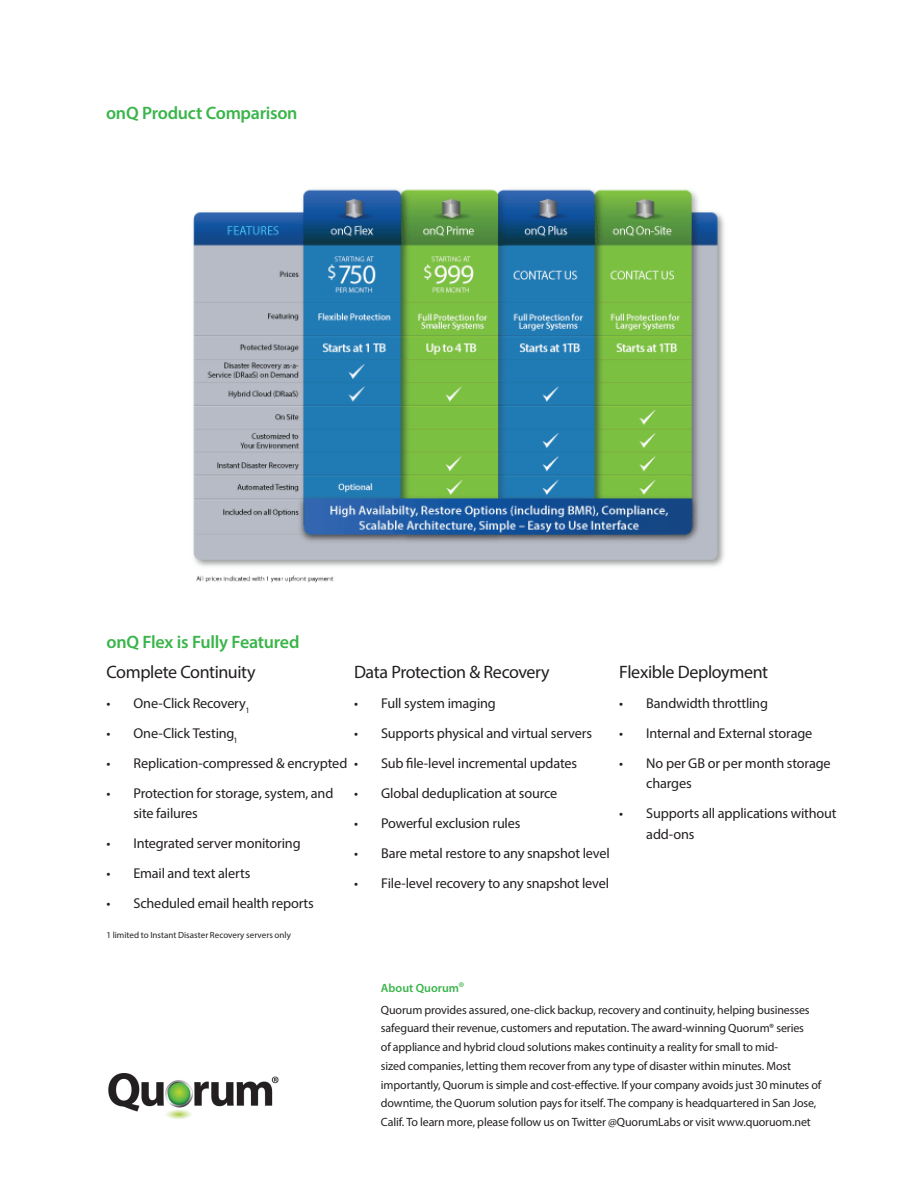
<style>
.page{position:relative;width:918px;height:1188px;background:#fff}
.page>*{position:absolute;margin:0;border:0;box-sizing:border-box;transform-origin:0 0}
.t1{font:18px "Myriad Pro";letter-spacing:-.02em;color:#231f20}
.t2{font:600 18px "Myriad Pro";letter-spacing:-.015em;color:#3ab54a}
.t3{font:14.25px/20.2px "Myriad Pro";letter-spacing:-.015em;color:#231f20}
.t4{font:12px/18.8px "Myriad Pro";letter-spacing:-.01em;color:#231f20}
.t5{font:9px "Myriad Pro";letter-spacing:.005em;color:#231f20}
.s1{font-weight:600;color:#3ab54a}
.s2{font-size:14.25px;color:#3eb649}
</style>
<div class="page">
<img style="left:193px;top:189px;width:531px;height:394px">
<img style="left:108px;top:1073px;width:171px;height:46px">
<h1 class="t2" style="left:106px;top:101px;width:193px">onQ Product Comparison</h1>
<h1 class="t2" style="left:107px;top:631px;width:194px">onQ Flex is Fully Featured</h1>
<h1 class="t1" style="left:107px;top:661px;width:151px">Complete Continuity</h1>
<p class="t3" style="left:107px;top:693px;width:145px">• One-Click Recovery<sub>1</sub></p>
<p class="t3" style="left:107px;top:723px;width:133px">• One-Click Testing<sub>1</sub></p>
<p class="t3" style="left:107px;top:753px;width:242px">• Replication-compressed &amp; encrypted</p>
<p class="t3" style="left:134px;top:783px;width:201px;text-indent:-27px">• Protection for storage, system, and site failures</p>
<p class="t3" style="left:107px;top:833px;width:196px">• Integrated server monitoring</p>
<p class="t3" style="left:107px;top:863px;width:145px">• Email and text alerts</p>
<p class="t3" style="left:107px;top:893px;width:209px">• Scheduled email health reports</p>
<p class="t5" style="left:107px;top:930px;width:186px">1 limited to Instant Disaster Recovery servers only</p>
<h1 class="t1" style="left:354px;top:661px;width:197px">Data Protection &amp; Recovery</h1>
<p class="t3" style="left:354px;top:693px;width:143px">• Full system imaging</p>
<p class="t3" style="left:354px;top:723px;width:239px">• Supports physical and virtual servers</p>
<p class="t3" style="left:354px;top:753px;width:224px">• Sub file-level incremental updates</p>
<p class="t3" style="left:354px;top:783px;width:205px">• Global deduplication at source</p>
<p class="t3" style="left:354px;top:813px;width:168px">• Powerful exclusion rules</p>
<p class="t3" style="left:354px;top:843px;width:257px">• Bare metal restore to any snapshot level</p>
<p class="t3" style="left:354px;top:873px;width:256px">• File-level recovery to any snapshot level</p>
<h1 class="t1" style="left:619px;top:661px;width:150px">Flexible Deployment</h1>
<p class="t3" style="left:619px;top:693px;width:150px">• Bandwidth throttling</p>
<p class="t3" style="left:619px;top:723px;width:195px">• Internal and External storage</p>
<p class="t3" style="left:646px;top:753px;width:186px;text-indent:-27px">• No per GB or per month storage charges</p>
<p class="t3" style="left:646px;top:803px;width:192px;text-indent:-27px">• Supports all applications without add-ons</p>
<p class="t4" style="left:381px;top:977px;width:430px;line-height:21.8px"><span class="s1">About Quorum</span><span class="s2">®<br></span>Quorum provides assured, one-click backup, recovery and continuity, helping businesses</p>
<p class="t4" style="left:381px;top:1019px;width:442px">safeguard their revenue, customers and reputation. The award-winning Quorum® series<br>of appliance and hybrid cloud solutions makes continuity a reality for small to mid-<br>sized companies, letting them recover from any type of disaster within minutes. Most importantly, Quorum is simple and cost-effective. If your company avoids just 30 minutes of downtime, the Quorum solution pays for itself. The company is headquartered in San Jose, Calif. To learn more, please follow us on Twitter @QuorumLabs or visit www.quoruom.net</p>
</div>
